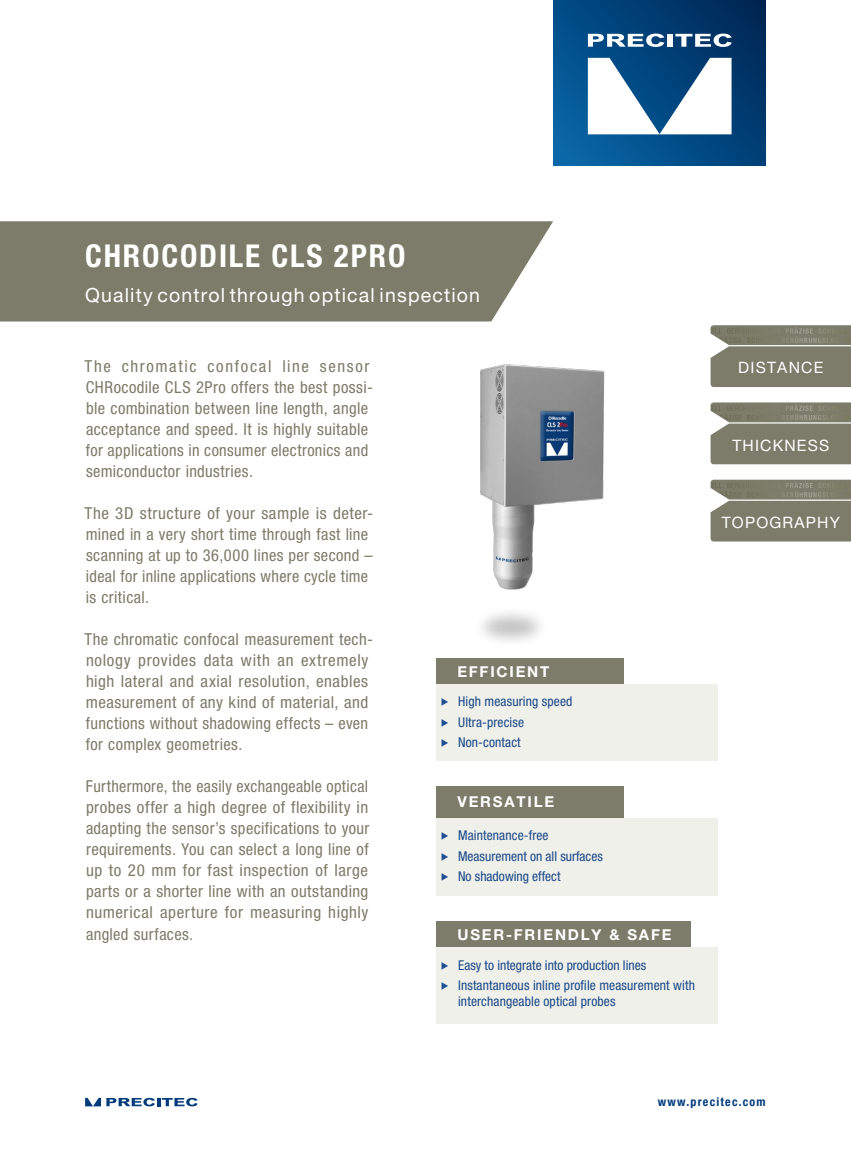
<style>
.page{position:relative;width:851px;height:1149px;background:#fff}
.page>*{position:absolute;margin:0;border:0;box-sizing:border-box;transform-origin:0 0}
.t1{font:700 condensed 31.5px "Helvetica Neue LT Pro";letter-spacing:.06em;color:#fff}
.t2{font:19.5px "Helvetica Neue LT Pro";letter-spacing:.06em;color:#fff}
.t3{font:condensed 16.5px/21px "Helvetica Neue LT Pro";letter-spacing:.025em;color:#7d7b69}
.t4{font:15.75px "Helvetica Neue LT Pro";letter-spacing:.075em;color:#fff}
.t5{font:700 15px "Helvetica Neue LT Pro";letter-spacing:.12em;color:#fff}
.t6{font:condensed 13.5px/20.4px "Helvetica Neue LT Pro";letter-spacing:.01em;color:#1a4987}
.t7{font:700 condensed 12px "Helvetica Neue LT Pro";letter-spacing:.1em;color:#003c7c}
.s1{color:#1d4f92}
</style>
<div class="page">
<svg style="left:553px;top:0;width:212px;height:166px;background:#03477e"></svg>
<div style="left:0;top:221px;width:553px;height:100px;background:#7d7b69"></div>
<svg style="left:587px;top:58px;width:144px;height:76px"></svg>
<svg style="left:587px;top:34px;width:77px;height:13px"></svg>
<div style="left:667px;top:34px;width:5px;height:13px;background:#fff"></div>
<svg style="left:675px;top:34px;width:56px;height:13px"></svg>
<svg style="left:85px;top:1097px;width:113px;height:8px"></svg>
<div style="left:436px;top:817px;width:282px;height:78px;background:#f0f0eb"></div>
<div style="left:436px;top:785px;width:187px;height:32px;background:#7d7b69"></div>
<div style="left:436px;top:946px;width:282px;height:76px;background:#f0f0eb"></div>
<div style="left:436px;top:921px;width:254px;height:25px;background:#7d7b69"></div>
<div style="left:436px;top:683px;width:282px;height:76px;background:#f0f0eb"></div>
<div style="left:436px;top:658px;width:187px;height:25px;background:#7d7b69"></div>
<svg style="left:710px;top:325px;width:140px;height:62px;background:#848371"></svg>
<svg style="left:710px;top:402px;width:140px;height:62px;background:#858372"></svg>
<svg style="left:710px;top:479px;width:140px;height:62px;background:#858373"></svg>
<img style="left:480px;top:364px;width:125px;height:278px">
<h1 class="t1" style="left:85px;top:237px;width:322px">CHROCODILE CLS 2PRO</h1>
<p class="t2" style="left:85px;top:283px;width:396px">Quality control through optical inspection</p>
<p class="t3" style="left:84px;top:355px;width:290px">The chromatic confocal line sensor CHRocodile CLS 2Pro offers the best possi&shy;ble combination between line length, angle acceptance and speed. It is highly suitable for applications in consumer electronics and semiconductor industries.</p>
<p class="t3" style="left:84px;top:502px;width:290px">The 3D structure of your sample is deter&shy;mined in a very short time through fast line scanning at up to 36,000 lines per second – ideal for inline applications where cycle time is critical.</p>
<p class="t3" style="left:84px;top:628px;width:290px">The chromatic confocal measurement tech&shy;nology provides data with an extremely high lateral and axial resolution, enables measurement of any kind of material, and functions without shadowing effects – even for complex geometries.</p>
<p class="t3" style="left:86px;top:775px;width:285px;text-align:justify">Furthermore, the easily exchangeable optical probes offer a high degree of flexibility in adapting the sensor’s specifications to your requirements. You can select a long line of up to 20 mm for fast inspection of large parts or a shorter line with an outstanding numerical aperture for measuring highly angled surfaces.</p>
<p class="t5" style="left:457px;top:661px;width:93px">EFFICIENT</p>
<p class="t6" style="left:440px;top:691px;width:134px"><span class="s1">▶</span> High measuring speed <span class="s1">▶</span> Ultra-precise<br><span class="s1">▶</span> Non-contact</p>
<p class="t5" style="left:457px;top:792px;width:98px">VERSATILE</p>
<p class="t6" style="left:440px;top:824px;width:164px"><span class="s1">▶</span> Maintenance-free<br><span class="s1">▶</span> Measurement on all surfaces <span class="s1">▶</span> No shadowing effect</p>
<p class="t5" style="left:457px;top:924px;width:215px">USER-FRIENDLY &amp; SAFE</p>
<p class="t6" style="left:440px;top:954px;width:256px"><span class="s1">▶</span> Easy to integrate into production lines<br><span class="s1">▶</span> Instantaneous inline profile measurement with</p>
<p class="t6" style="left:458px;top:990px;width:159px">interchangeable optical probes</p>
<p class="t4" style="left:738px;top:358px;width:86px">DISTANCE</p>
<p class="t4" style="left:732px;top:435px;width:98px">THICKNESS</p>
<p class="t4" style="left:721px;top:512px;width:120px">TOPOGRAPHY</p>
<p class="t7" style="left:657px;top:1094px;width:109px">www.precitec.com</p>
</div>
